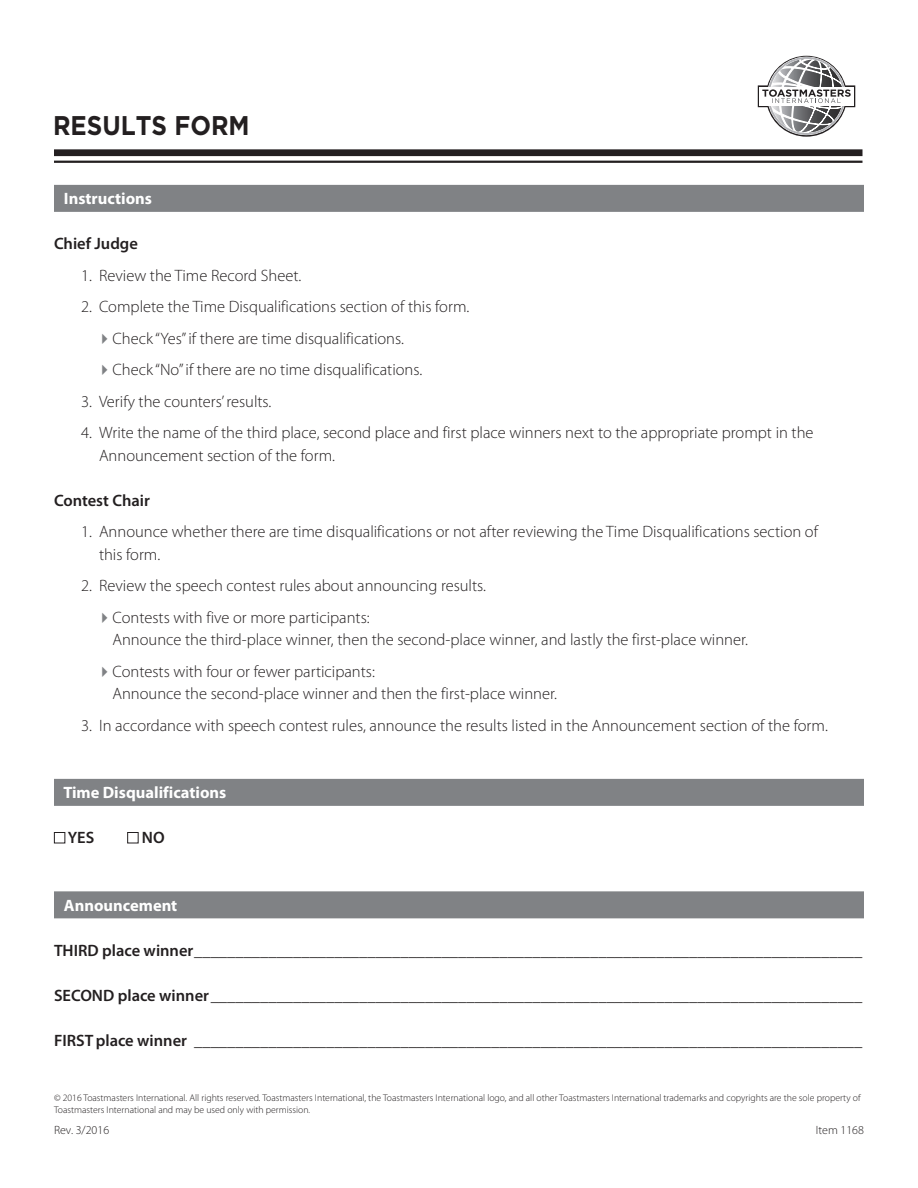
<style>
.page{position:relative;width:918px;height:1188px;background:#fff}
.page>*{position:absolute;margin:0;border:0;box-sizing:border-box;transform-origin:0 0}
.t1{font:700 27px "Gotham";color:#231f20;scale:.9 1}
.t2{font:300 16.5px/22.5px "Myriad Pro";color:#231f20}
.t3{font:600 16.5px "Myriad Pro";color:#231f20}
.t4{font:700 16.5px "Myriad Pro";color:#fff}
.t5{font:300 12px "Myriad Pro";color:#231f20}
.t6{font:300 9.75px/12px "Myriad Pro";color:#231f20}
.s1{color:#808285}
.s2{font-size:9px}
</style>
<div class="page">
<svg style="left:758px;top:56px;width:97px;height:81px"></svg>
<div style="left:54px;top:149px;width:808px;height:7px;background:#231f20"></div>
<hr style="left:54px;top:161px;width:808px;height:2px;background:#231f20">
<div style="left:54px;top:185px;width:810px;height:27px;background:#808285"></div>
<div style="left:54px;top:779px;width:810px;height:27px;background:#808285"></div>
<div style="left:54px;top:891px;width:810px;height:27px;background:#808285"></div>
<div style="left:54px;top:832px;width:11px;height:11px;border:1px solid #231f20"></div>
<div style="left:127px;top:832px;width:12px;height:11px;border:1px solid #231f20"></div>
<p class="t1" style="left:53px;top:107px;width:220px">RESULTS FORM</p>
<p class="t4" style="left:64px;top:188px;width:90px">Instructions</p>
<p class="t3" style="left:54px;top:233px;width:85px">Chief Judge</p>
<p class="t2" style="left:81px;top:264px;width:222px">1. Review the Time Record Sheet.</p>
<p class="t2" style="left:81px;top:295px;width:390px">2. Complete the Time Disqualifications section of this form.</p>
<p class="t2" style="left:96px;top:327px;width:309px"><span class="s1">✔</span>Check “Yes” if there are time disqualifications.</p>
<p class="t2" style="left:96px;top:358px;width:328px"><span class="s1">✔</span>Check “No” if there are no time disqualifications.</p>
<p class="t2" style="left:81px;top:390px;width:192px">3. Verify the counters’ results.</p>
<p class="t2" style="left:99px;top:421px;width:716px;text-indent:-18px">4. Write the name of the third place, second place and first place winners next to the appropriate prompt in the<br>Announcement section of the form.</p>
<p class="t3" style="left:54px;top:490px;width:97px">Contest Chair</p>
<p class="t2" style="left:99px;top:520px;width:721px;text-indent:-18px">1. Announce whether there are time disqualifications or not after reviewing the Time Disqualifications section of this form.</p>
<p class="t2" style="left:81px;top:574px;width:407px">2. Review the speech contest rules about announcing results.</p>
<p class="t2" style="left:112px;top:606px;width:637px;text-indent:-16px"><span class="s1">✔</span>Contests with five or more participants:<br>Announce the third-place winner, then the second-place winner, and lastly the first-place winner.</p>
<p class="t2" style="left:112px;top:660px;width:446px;text-indent:-16px"><span class="s1">✔</span>Contests with four or fewer participants:<br>Announce the second-place winner and then the first-place winner.</p>
<p class="t2" style="left:81px;top:714px;width:748px">3. In accordance with speech contest rules, announce the results listed in the Announcement section of the form.</p>
<p class="t4" style="left:63px;top:782px;width:165px">Time Disqualifications</p>
<p class="t3" style="left:68px;top:827px;width:28px">YES</p>
<p class="t3" style="left:142px;top:827px;width:24px">NO</p>
<p class="t4" style="left:64px;top:895px;width:115px">Announcement</p>
<p class="t3" style="left:54px;top:940px;width:810px">THIRD place winner_________________________________________________________________________________</p>
<p class="t3" style="left:54px;top:985px;width:810px">SECOND place winner_______________________________________________________________________________</p>
<p class="t3" style="left:54px;top:1030px;width:810px">FIRST place winner _________________________________________________________________________________</p>
<p class="t6" style="left:54px;top:1091px;width:808px">© 2016 Toastmasters International. All rights reserved. Toastmasters International, the Toastmasters International logo, and all other Toastmasters International trademarks and copyrights are the sole property of<br>Toastmasters International and may be used only with permission<span class="s2">.</span></p>
<p class="t5" style="left:54px;top:1122px;width:57px">Rev. 3/2016</p>
<p class="t5" style="left:816px;top:1122px;width:50px">Item 1168</p>
</div>
